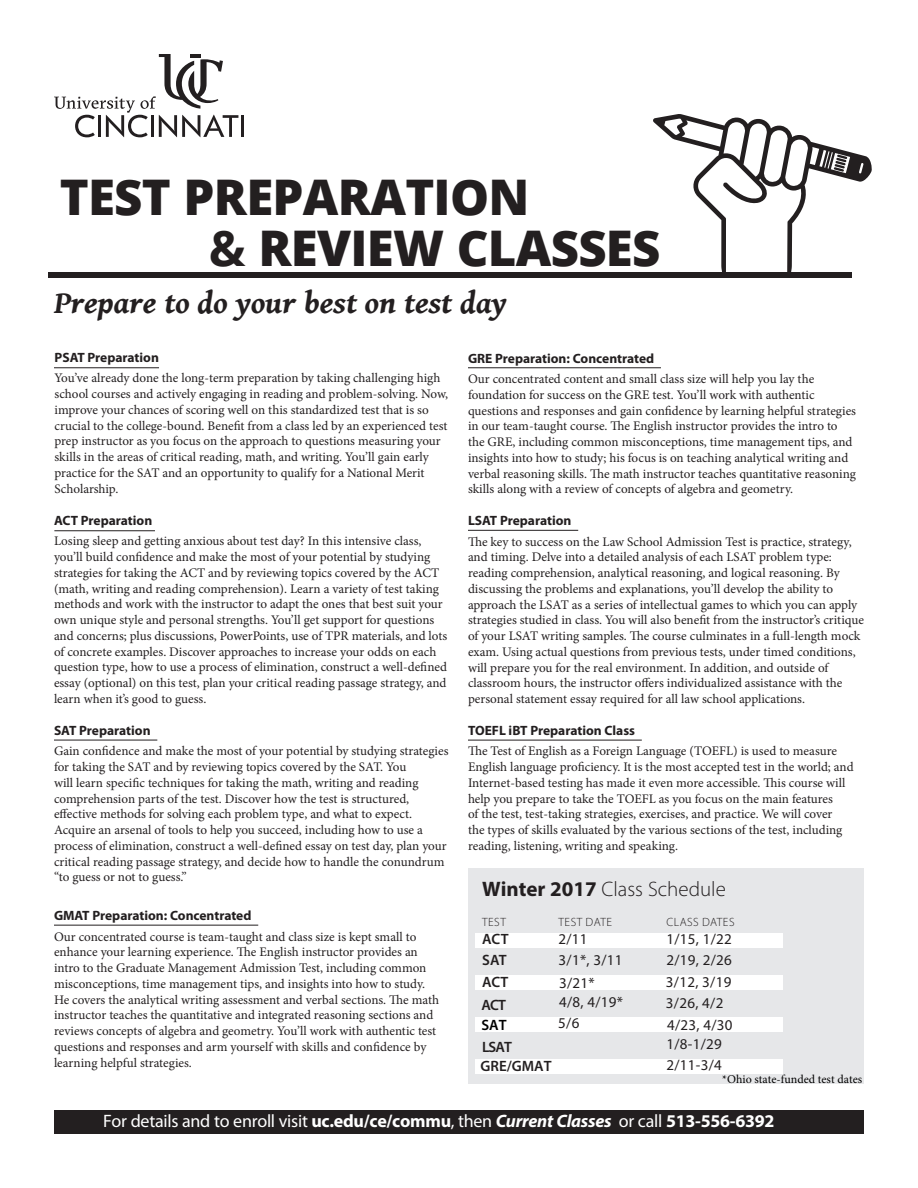
<style>
.page{position:relative;width:918px;height:1188px;background:#fff}
.page>*{position:absolute;margin:0;border:0;box-sizing:border-box;transform-origin:0 0}
.t1{font:800 49.2px/51px "Open Sans";letter-spacing:-.015em;color:#231f20}
.t2{font:italic 700 31.5px "Gentium Book Basic";color:#231f20}
.t3{font:300 21px "Myriad Pro";color:#231f20}
.t4{font:18px "Myriad Pro";letter-spacing:-.015em;color:#fff}
.t5{font:15px/21.3px "Myriad Pro";letter-spacing:.02em;color:#231f20;text-align:justify}
.t6{font:600 15px "Myriad Pro";letter-spacing:.01em;color:#231f20}
.t7{font:600 15px "Myriad Pro";color:#000}
.t8{font:700 13.5px "Myriad Pro";color:#231f20}
.t9{font:13.2px/15.8px "Minion Pro";color:#231f20}
.t10{font:12px "Minion Pro";color:#000}
.t11{font:300 12px "Myriad Pro";letter-spacing:.04em;color:#231f20}
.s1{font-weight:700}
.s2{font-weight:700;font-style:italic}
</style>
<div class="page">
<hr style="left:54px;top:367px;width:105px;height:1px;background:#231f20">
<hr style="left:54px;top:530px;width:101px;height:1px;background:#231f20">
<hr style="left:54px;top:740px;width:103px;height:1px;background:#231f20">
<hr style="left:54px;top:925px;width:204px;height:1px;background:#231f20">
<hr style="left:468px;top:367px;width:193px;height:1px;background:#231f20">
<hr style="left:468px;top:530px;width:110px;height:1px;background:#231f20">
<hr style="left:468px;top:740px;width:174px;height:1px;background:#231f20">
<div style="left:54px;top:1110px;width:810px;height:24px;background:#231f20"></div>
<div style="left:468px;top:868px;width:396px;height:216px;background:#e6e7e9"></div>
<div style="left:475px;top:933px;width:308px;height:15px;background:#fff"></div>
<div style="left:475px;top:975px;width:308px;height:15px;background:#fff"></div>
<div style="left:475px;top:1017px;width:308px;height:15px;background:#fff"></div>
<div style="left:475px;top:1059px;width:308px;height:15px;background:#fff"></div>
<div style="left:48px;top:272px;width:804px;height:5px;background:#231f20"></div>
<svg style="left:653px;top:114px;width:219px;height:158px"></svg>
<hr style="left:241px;top:115px;width:3px;height:22px;background:#231f20">
<svg style="left:54px;top:54px;width:184px;height:83px"></svg>
<h1 class="t1" style="left:209px;top:169px;width:453px;text-indent:-149px">TEST PREPARATION<br><span class="s1">&amp;</span> REVIEW CLASSES</h1>
<h2 class="t2" style="left:54px;top:279px;width:454px">Prepare to do your best on test day</h2>
<p class="t8" style="left:55px;top:349px;width:106px">PSAT Preparation</p>
<p class="t9" style="left:55px;top:370px;width:395px">You’ve already done the long-term preparation by taking challenging high school courses and actively engaging in reading and problem-solving. Now, improve your chances of scoring well on this standardized test that is so crucial to the college-bound. Benefit from a class led by an experienced test prep instructor as you focus on the approach to questions measuring your skills in the areas of critical reading, math, and writing. You’ll gain early practice for the SAT and an opportunity to qualify for a National Merit Scholarship.</p>
<p class="t8" style="left:54px;top:511px;width:100px">ACT Preparation</p>
<p class="t9" style="left:54px;top:533px;width:395px">Losing sleep and getting anxious about test day? In this intensive class, you’ll build confidence and make the most of your potential by studying strategies for taking the ACT and by reviewing topics covered by the ACT (math, writing and reading comprehension). Learn a variety of test taking methods and work with the instructor to adapt the ones that best suit your own unique style and personal strengths. You’ll get support for questions and concerns; plus discussions, PowerPoints, use of TPR materials, and lots of concrete examples. Discover approaches to increase your odds on each question type, how to use a process of elimination, construct a well-defined essay (optional) on this test, plan your critical reading passage strategy, and learn when it’s good to guess.</p>
<p class="t8" style="left:54px;top:722px;width:98px">SAT Preparation</p>
<p class="t9" style="left:54px;top:743px;width:396px">Gain confidence and make the most of your potential by studying strategies for taking the SAT and by reviewing topics covered by the SAT. You<br>will learn specific techniques for taking the math, writing and reading comprehension parts of the test. Discover how the test is structured, effective methods for solving each problem type, and what to expect.<br>Acquire an arsenal of tools to help you succeed, including how to use a process of elimination, construct a well-defined essay on test day, plan your critical reading passage strategy, and decide how to handle the conundrum “to guess or not to guess.”</p>
<p class="t8" style="left:54px;top:907px;width:199px">GMAT Preparation: Concentrated</p>
<p class="t9" style="left:54px;top:928px;width:387px">Our concentrated course is team-taught and class size is kept small to enhance your learning experience. The English instructor provides an intro to the Graduate Management Admission Test, including common misconceptions, time management tips, and insights into how to study.<br>He covers the analytical writing assessment and verbal sections. The math instructor teaches the quantitative and integrated reasoning sections and reviews concepts of algebra and geometry. You’ll work with authentic test questions and responses and arm yourself with skills and confidence by learning helpful strategies.</p>
<p class="t8" style="left:468px;top:349px;width:188px">GRE Preparation: Concentrated</p>
<p class="t9" style="left:468px;top:371px;width:390px">Our concentrated content and small class size will help you lay the foundation for success on the GRE test. You’ll work with authentic questions and responses and gain confidence by learning helpful strategies in our team-taught course. The English instructor provides the intro to the GRE, including common misconceptions, time management tips, and insights into how to study; his focus is on teaching analytical writing and verbal reasoning skills. The math instructor teaches quantitative reasoning skills along with a review of concepts of algebra and geometry.</p>
<p class="t8" style="left:468px;top:512px;width:105px">LSAT Preparation</p>
<p class="t9" style="left:468px;top:534px;width:397px">The key to success on the Law School Admission Test is practice, strategy, and timing. Delve into a detailed analysis of each LSAT problem type: reading comprehension, analytical reasoning, and logical reasoning. By discussing the problems and explanations, you’ll develop the ability to approach the LSAT as a series of intellectual games to which you can apply strategies studied in class. You will also benefit from the instructor’s critique of your LSAT writing samples. The course culminates in a full-length mock exam. Using actual questions from previous tests, under timed conditions, will prepare you for the real environment. In addition, and outside of classroom hours, the instructor offers individualized assistance with the personal statement essay required for all law school applications.</p>
<p class="t8" style="left:468px;top:722px;width:169px">TOEFL iBT Preparation Class</p>
<p class="t9" style="left:468px;top:743px;width:387px">The Test of English as a Foreign Language (TOEFL) is used to measure English language proficiency. It is the most accepted test in the world; and Internet-based testing has made it even more accessible. This course will help you prepare to take the TOEFL as you focus on the main features<br>of the test, test-taking strategies, exercises, and practice. We will cover<br>the types of skills evaluated by the various sections of the test, including reading, listening, writing and speaking.</p>
<h3 class="t3" style="left:482px;top:877px;width:245px"><span class="s1">Winter 2017</span> Class Schedule</h3>
<p class="t11" style="left:482px;top:915px;width:25px">TEST</p>
<p class="t11" style="left:559px;top:915px;width:55px">TEST DATE</p>
<p class="t11" style="left:667px;top:915px;width:70px">CLASS DATES</p>
<p class="t6" style="left:482px;top:930px;width:28px">ACT</p>
<p class="t5" style="left:667px;top:928px;width:67px">1/15, 1/22</p>
<p class="t6" style="left:482px;top:951px;width:26px">SAT</p>
<p class="t5" style="left:666px;top:949px;width:68px">2/19, 2/26<br>3/12, 3/19<br>3/26, 4/2</p>
<p class="t5" style="left:667px;top:1034px;width:57px">1/8-1/29<br>2/11-3/4</p>
<p class="t7" style="left:481px;top:1015px;width:27px">SAT</p>
<p class="t5" style="left:558px;top:1012px;width:23px">5/6</p>
<p class="t5" style="left:667px;top:1014px;width:67px">4/23, 4/30</p>
<p class="t10" style="left:722px;top:1071px;width:141px">*Ohio state-funded test dates</p>
<h3 class="t4" style="left:103px;top:1110px;width:673px">For details and to enroll visit <span class="s1">uc.edu/ce/commu</span>, then <span class="s2">Current Classes</span> or call <span class="s1">513-556-6392</span></h3>
</div>
